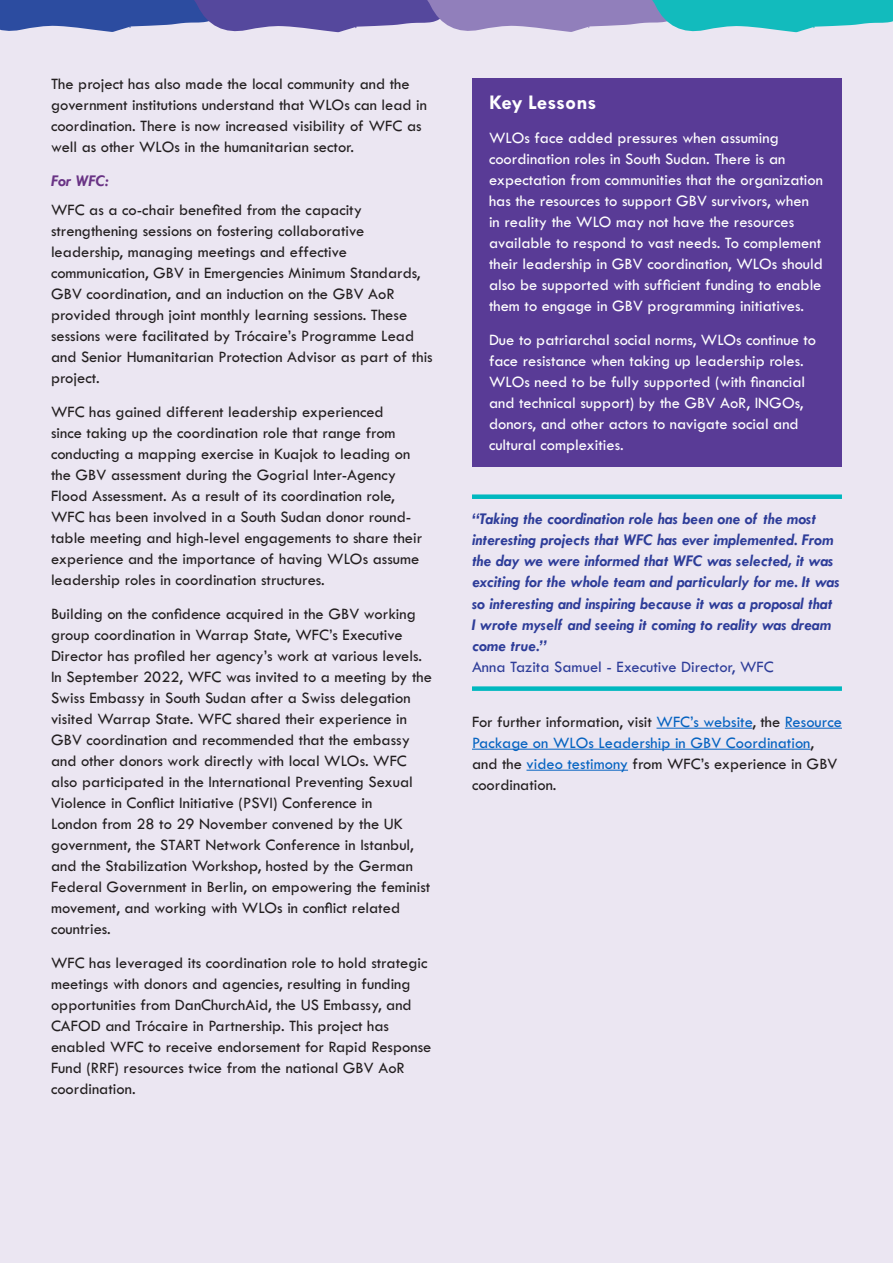
<style>
.page{position:relative;width:893px;height:1263px;background:#ebe6f2}
.page>*{position:absolute;margin:0;border:0;box-sizing:border-box;transform-origin:0 0}
.t1{font:700 21px "Tw Cen MT Std";color:#fff}
.t2{font:16.5px/21px "Tw Cen MT Std";color:#231f20}
.t3{font:16.5px/21px "Tw Cen MT Std";color:#fff}
.t4{font:italic 700 16.5px/21px "Tw Cen";color:#2e3d99}
.t5{font:italic 700 16.5px "Tw Cen";color:#693385}
.s1{font-family:"Tw Cen MT Std";font-weight:400;font-style:normal}
.s2{color:#0563c1}
</style>
<div class="page">
<div style="left:472px;top:494px;width:370px;height:5px;background:#00b8bf"></div>
<div style="left:472px;top:686px;width:370px;height:5px;background:#00b8bf"></div>
<hr style="left:656px;top:728px;width:96px;height:1px;background:#0563c1">
<hr style="left:785px;top:728px;width:57px;height:1px;background:#0563c1">
<hr style="left:472px;top:749px;width:338px;height:1px;background:#0563c1">
<hr style="left:526px;top:770px;width:102px;height:1px;background:#0563c1">
<div style="left:472px;top:79px;width:370px;height:388px;background:#593b96"></div>
<svg style="left:0;top:0;width:893px;height:32px;background:#6286b8"></svg>
<p class="t2" style="left:51px;top:74px;width:378px">The project has also made the local community and the government institutions understand that WLOs can lead in coordination. There is now increased visibility of WFC as well as other WLOs in the humanitarian sector.</p>
<p class="t5" style="left:51px;top:171px;width:59px">For WFC:</p>
<p class="t2" style="left:51px;top:200px;width:383px">WFC as a co-chair benefited from the capacity strengthening sessions on fostering collaborative leadership, managing meetings and effective communication, GBV in Emergencies Minimum Standards, GBV coordination, and an induction on the GBV AoR provided through joint monthly learning sessions. These sessions were facilitated by Trócaire’s Programme Lead and Senior Humanitarian Protection Advisor as part of this project.</p>
<p class="t2" style="left:51px;top:402px;width:373px">WFC has gained different leadership experienced<br>since taking up the coordination role that range from conducting a mapping exercise in Kuajok to leading on the GBV assessment during the Gogrial Inter-Agency Flood Assessment. As a result of its coordination role, WFC has been involved in a South Sudan donor round&shy;table meeting and high-level engagements to share their experience and the importance of having WLOs assume leadership roles in coordination structures.</p>
<p class="t2" style="left:51px;top:603px;width:382px">Building on the confidence acquired in the GBV working group coordination in Warrap State, WFC’s Executive Director has profiled her agency’s work at various levels.<br>In September 2022, WFC was invited to a meeting by the Swiss Embassy in South Sudan after a Swiss delegation visited Warrap State. WFC shared their experience in GBV coordination and recommended that the embassy and other donors work directly with local WLOs. WFC also participated in the International Preventing Sexual Violence in Conflict Initiative (PSVI) Conference in<br>London from 28 to 29 November convened by the UK government, the START Network Conference in Istanbul, and the Stabilization Workshop, hosted by the German Federal Government in Berlin, on empowering the feminist movement, and working with WLOs in conflict related countries.</p>
<p class="t2" style="left:51px;top:952px;width:382px">WFC has leveraged its coordination role to hold strategic meetings with donors and agencies, resulting in funding opportunities from DanChurchAid, the US Embassy, and CAFOD and Trócaire in Partnership. This project has enabled WFC to receive endorsement for Rapid Response Fund (RRF) resources twice from the national GBV AoR coordination.</p>
<p class="t1" style="left:489px;top:91px;width:109px">Key Lessons</p>
<p class="t3" style="left:489px;top:128px;width:335px">WLOs face added pressures when assuming coordination roles in South Sudan. There is an expectation from communities that the organization has the resources to support GBV survivors, when in reality the WLO may not have the resources available to respond to vast needs. To complement their leadership in GBV coordination, WLOs should also be supported with sufficient funding to enable them to engage in GBV programming initiatives.</p>
<p class="t3" style="left:489px;top:329px;width:329px">Due to patriarchal social norms, WLOs continue to face resistance when taking up leadership roles.<br>WLOs need to be fully supported (with financial and technical support) by the GBV AoR, INGOs, donors, and other actors to navigate social and cultural complexities.</p>
<p class="t4" style="left:472px;top:508px;width:369px">“Taking the coordination role has been one of the most interesting projects that WFC has ever implemented. From the day we were informed that WFC was selected, it was exciting for the whole team and particularly for me. It was so interesting and inspiring because it was a proposal that I wrote myself and seeing it coming to reality was dream come true.”<br><span class="s1">Anna Tazita Samuel - Executive Director, WFC</span></p>
<p class="t2" style="left:472px;top:711px;width:371px">For further information, visit <span class="s2">WFC’s website</span>, the <span class="s2">Resource Package on WLOs Leadership in GBV Coordination</span>, and the <span class="s2">video testimony</span> from WFC’s experience in GBV coordination.</p>
</div>
